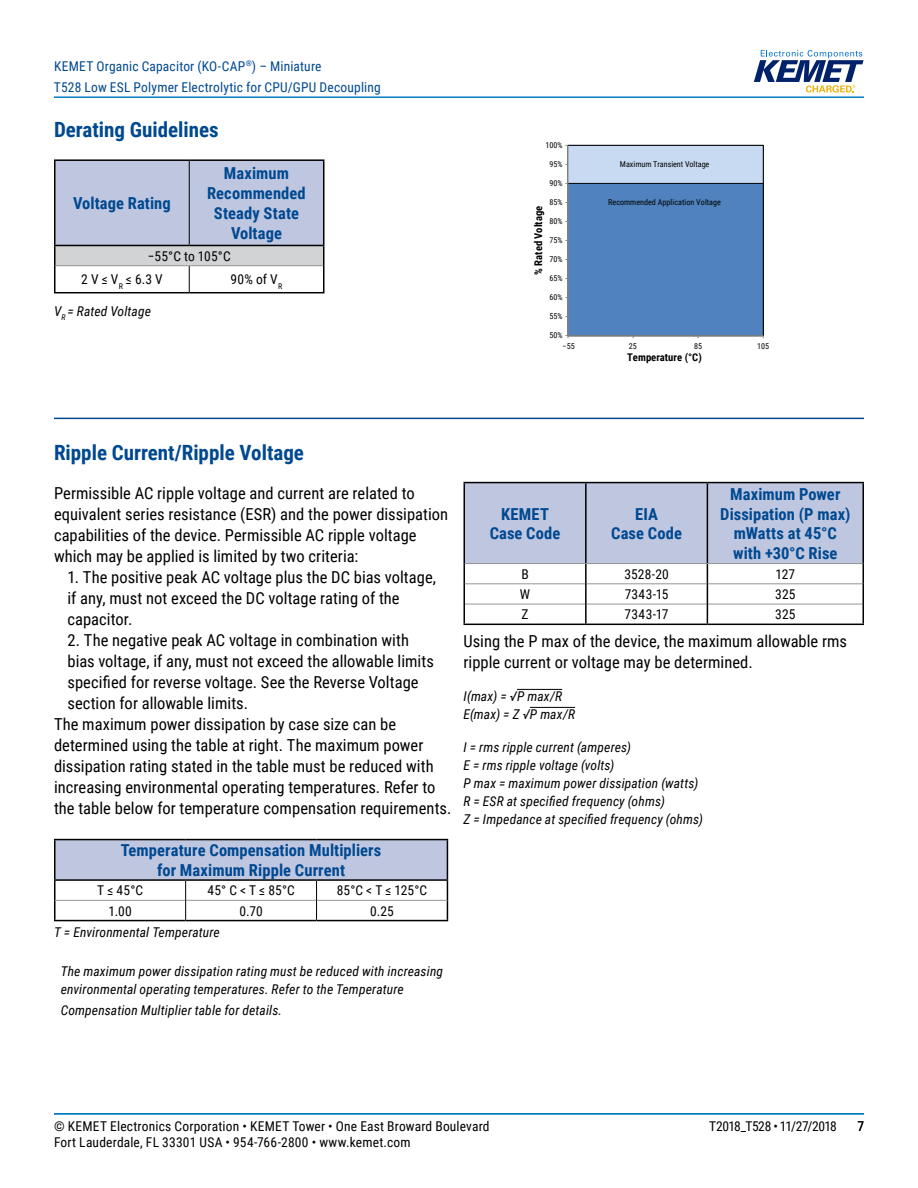
<style>
.page{position:relative;width:918px;height:1188px;background:#fff}
.page>*{position:absolute;margin:0;border:0;box-sizing:border-box;transform-origin:0 0}
.t1{font:700 21px "Roboto Condensed";color:#004990}
.t2{font:16.5px/21px "Roboto Condensed";color:#000}
.t3{font:700 16.5px/19.8px "Roboto Condensed";letter-spacing:.005em;color:#004990;text-align:center}
.t4{font:italic 13.5px/18px "Roboto Condensed";letter-spacing:.01em;color:#000}
.t5{font:13.5px/23.4px "Roboto Condensed";letter-spacing:.015em;color:#000}
.t6{font:13.5px/21px "Roboto Condensed";letter-spacing:.015em;color:#004990}
.t7{font:13.5px "Roboto Condensed";letter-spacing:-.03em;color:#000}
.t8{font:700 10.65px "Roboto Condensed";color:#010101}
.t9{font:8.1px "Roboto Condensed";color:#010101}
</style>
<div class="page">
<hr style="left:54px;top:1113px;width:810px;height:2px;background:#007dc3">
<hr style="left:54px;top:96px;width:810px;height:2px;background:#007dc3">
<svg style="left:754px;top:50px;width:110px;height:43px"></svg>
<hr style="left:54px;top:418px;width:810px;height:1px;background:#004990">
<hr style="left:54px;top:245px;width:135px;height:1px;background:#000">
<hr style="left:189px;top:245px;width:136px;height:1px;background:#000">
<hr style="left:54px;top:159px;width:135px;height:2px;background:#000">
<hr style="left:54px;top:161px;width:2px;height:84px;background:#000">
<hr style="left:189px;top:159px;width:136px;height:2px;background:#000">
<hr style="left:54px;top:246px;width:2px;height:20px;background:#000">
<hr style="left:54px;top:266px;width:2px;height:26px;background:#000">
<svg style="left:55px;top:160px;width:269px;height:132px"></svg>
<hr style="left:54px;top:292px;width:135px;height:1px;background:#000">
<hr style="left:189px;top:292px;width:136px;height:1px;background:#000">
<div style="left:55px;top:840px;width:392px;height:40px;background:#bfc6e0"></div>
<hr style="left:54px;top:879px;width:132px;height:2px;background:#000">
<svg style="left:54px;top:881px;width:2px;height:19px"></svg>
<hr style="left:186px;top:879px;width:131px;height:2px;background:#000">
<hr style="left:317px;top:879px;width:131px;height:2px;background:#000">
<hr style="left:54px;top:900px;width:2px;height:20px;background:#000">
<svg style="left:447px;top:881px;width:1px;height:39px"></svg>
<hr style="left:54px;top:920px;width:132px;height:1px;background:#000">
<hr style="left:186px;top:920px;width:131px;height:1px;background:#000">
<hr style="left:317px;top:920px;width:131px;height:1px;background:#000">
<hr style="left:56px;top:900px;width:129px;height:1px;background:#939598">
<hr style="left:186px;top:900px;width:130px;height:1px;background:#939598">
<hr style="left:317px;top:900px;width:130px;height:1px;background:#939598">
<hr style="left:54px;top:839px;width:132px;height:1px;background:#000">
<hr style="left:54px;top:840px;width:2px;height:39px;background:#000">
<hr style="left:186px;top:839px;width:131px;height:1px;background:#000">
<hr style="left:317px;top:839px;width:131px;height:1px;background:#000">
<hr style="left:447px;top:840px;width:1px;height:39px;background:#000">
<svg style="left:185px;top:881px;width:1px;height:39px"></svg>
<svg style="left:316px;top:881px;width:1px;height:39px"></svg>
<hr style="left:517px;top:689px;width:45px;height:1px;background:#000">
<hr style="left:530px;top:707px;width:45px;height:1px;background:#000">
<svg style="left:464px;top:483px;width:400px;height:141px"></svg>
<hr style="left:464px;top:624px;width:122px;height:1px;background:#000">
<hr style="left:586px;top:624px;width:121px;height:1px;background:#000">
<hr style="left:707px;top:624px;width:157px;height:1px;background:#000">
<hr style="left:464px;top:482px;width:122px;height:1px;background:#000">
<hr style="left:464px;top:483px;width:1px;height:81px;background:#000">
<hr style="left:586px;top:482px;width:121px;height:1px;background:#000">
<hr style="left:707px;top:482px;width:157px;height:1px;background:#000">
<hr style="left:863px;top:483px;width:1px;height:81px;background:#000">
<svg style="left:565px;top:145px;width:199px;height:193px;background:#6792c4"></svg>
<p class="t6" style="left:54px;top:55px;width:328px">KEMET Organic Capacitor (KO-CAP<sup>®</sup>) – Miniature<br>T528 Low ESL Polymer Electrolytic for CPU/GPU Decoupling</p>
<p class="t1" style="left:54px;top:115px;width:166px">Derating Guidelines</p>
<p class="t3" style="left:207px;top:163px;width:100px">Maximum<br>Recommended<br>Steady State<br>Voltage</p>
<p class="t5" style="left:81px;top:244px;width:151px;text-indent:67px">−55°C to 105°C<br>2V≤V<sub>R</sub> ≤6.3V</p>
<p class="t3" style="left:73px;top:193px;width:99px">Voltage Rating</p>
<p class="t5" style="left:231px;top:267px;width:53px">90% of V<sub>R</sub></p>
<p class="t4" style="left:54px;top:301px;width:98px">V<sub>R</sub> = Rated Voltage</p>
<p class="t9" style="left:546px;top:139px;width:19px">100%</p>
<p class="t9" style="left:550px;top:158px;width:15px">95%</p>
<p class="t9" style="left:550px;top:177px;width:15px">90%</p>
<p class="t9" style="left:550px;top:196px;width:15px">85%</p>
<p class="t8" style="left:531px;top:275px;width:71px;rotate:-90deg">% Rated Voltage</p>
<p class="t9" style="left:550px;top:215px;width:15px">80%</p>
<p class="t9" style="left:550px;top:234px;width:15px">75%</p>
<p class="t9" style="left:550px;top:253px;width:15px">70%</p>
<p class="t9" style="left:550px;top:272px;width:15px">65%</p>
<p class="t9" style="left:550px;top:291px;width:15px">60%</p>
<p class="t9" style="left:550px;top:310px;width:15px">55%</p>
<p class="t9" style="left:550px;top:329px;width:15px">50%</p>
<p class="t9" style="left:620px;top:159px;width:91px">Maximum Transient Voltage</p>
<p class="t9" style="left:608px;top:196px;width:114px">Recommended Application Voltage</p>
<p class="t9" style="left:563px;top:340px;width:14px">−55</p>
<p class="t9" style="left:629px;top:340px;width:10px">25</p>
<p class="t9" style="left:694px;top:340px;width:10px">85</p>
<p class="t9" style="left:757px;top:340px;width:14px">105</p>
<p class="t8" style="left:627px;top:350px;width:76px">Temperature (°C)</p>
<p class="t1" style="left:54px;top:437px;width:251px">Ripple Current/Ripple Voltage</p>
<p class="t2" style="left:54px;top:482px;width:396px">Permissible AC ripple voltage and current are related to equivalent series resistance (ESR) and the power dissipation capabilities of the device. Permissible AC ripple voltage which may be applied is limited by two criteria:</p>
<p class="t2" style="left:67px;top:566px;width:370px">1. The positive peak AC voltage plus the DC bias voltage, if any, must not exceed the DC voltage rating of the capacitor.</p>
<p class="t2" style="left:68px;top:629px;width:343px">2. The negative peak AC voltage in combination with</p>
<p class="t2" style="left:67px;top:650px;width:368px">bias voltage, if any, must not exceed the allowable limits</p>
<p class="t2" style="left:67px;top:671px;width:353px">specified for reverse voltage. See the Reverse Voltage</p>
<p class="t2" style="left:67px;top:692px;width:182px">section for allowable limits.</p>
<p class="t2" style="left:54px;top:713px;width:344px">The maximum power dissipation by case size can be</p>
<p class="t2" style="left:54px;top:734px;width:371px">determined using the table at right. The maximum power</p>
<p class="t2" style="left:54px;top:755px;width:381px">dissipation rating stated in the table must be reduced with</p>
<p class="t2" style="left:54px;top:776px;width:383px">increasing environmental operating temperatures. Refer to</p>
<p class="t2" style="left:54px;top:797px;width:399px">the table below for temperature compensation requirements.</p>
<p class="t3" style="left:121px;top:840px;width:262px">Temperature Compensation Multipliers for Maximum Ripple Current</p>
<p class="t5" style="left:97px;top:878px;width:47px">T ≤ 45°C</p>
<p class="t5" style="left:207px;top:878px;width:89px">45°C&lt;T≤85°C</p>
<p class="t5" style="left:337px;top:878px;width:92px">85°C &lt; T ≤ 125°C</p>
<p class="t5" style="left:109px;top:899px;width:25px">1.00</p>
<p class="t5" style="left:239px;top:899px;width:25px">0.70</p>
<p class="t5" style="left:370px;top:899px;width:25px">0.25</p>
<p class="t4" style="left:54px;top:923px;width:167px">T = Environmental Temperature</p>
<p class="t4" style="left:61px;top:962px;width:384px">The maximum power dissipation rating must be reduced with increasing environmental operating temperatures. Refer to the Temperature</p>
<p class="t4" style="left:61px;top:1001px;width:223px">Compensation Multiplier table for details.</p>
<p class="t3" style="left:490px;top:503px;width:72px">KEMET<br>Case Code</p>
<p class="t3" style="left:611px;top:503px;width:72px">EIA<br>Case Code</p>
<p class="t3" style="left:720px;top:483px;width:132px">Maximum Power<br>Dissipation (P max) mWatts at 45°C with +30°C Rise</p>
<p class="t5" style="left:521px;top:562px;width:9px">B</p>
<p class="t5" style="left:624px;top:562px;width:46px">3528-20</p>
<p class="t5" style="left:775px;top:562px;width:21px">127</p>
<p class="t5" style="left:520px;top:582px;width:12px">W</p>
<p class="t5" style="left:625px;top:582px;width:45px">7343-15</p>
<p class="t5" style="left:775px;top:582px;width:22px">325</p>
<p class="t5" style="left:522px;top:602px;width:9px">Z</p>
<p class="t5" style="left:625px;top:602px;width:45px">7343-17</p>
<p class="t5" style="left:775px;top:602px;width:22px">325</p>
<p class="t2" style="left:464px;top:630px;width:385px">Using the P max of the device, the maximum allowable rms ripple current or voltage may be determined.</p>
<p class="t4" style="left:464px;top:687px;width:113px">I(max) = √P max/R<br>E(max) = Z √P max/R</p>
<p class="t4" style="left:464px;top:738px;width:241px">I = rms ripple current (amperes)<br>E = rms ripple voltage (volts)<br>P max = maximum power dissipation (watts)<br>R = ESR at specified frequency (ohms)<br>Z = Impedance at specified frequency (ohms)</p>
<p class="t5" style="left:54px;top:1114px;width:437px">© KEMET Electronics Corporation • KEMET Tower • One East Broward Boulevard</p>
<p class="t7" style="left:709px;top:1116px;width:129px">T2018_T528 • 11/27/2018</p>
<p class="t5" style="left:54px;top:1130px;width:358px">Fort Lauderdale, FL 33301 USA • 954-766-2800 • www.kemet.com</p>
<p class="t5" style="left:857px;top:1114px;width:8px">7</p>
</div>
